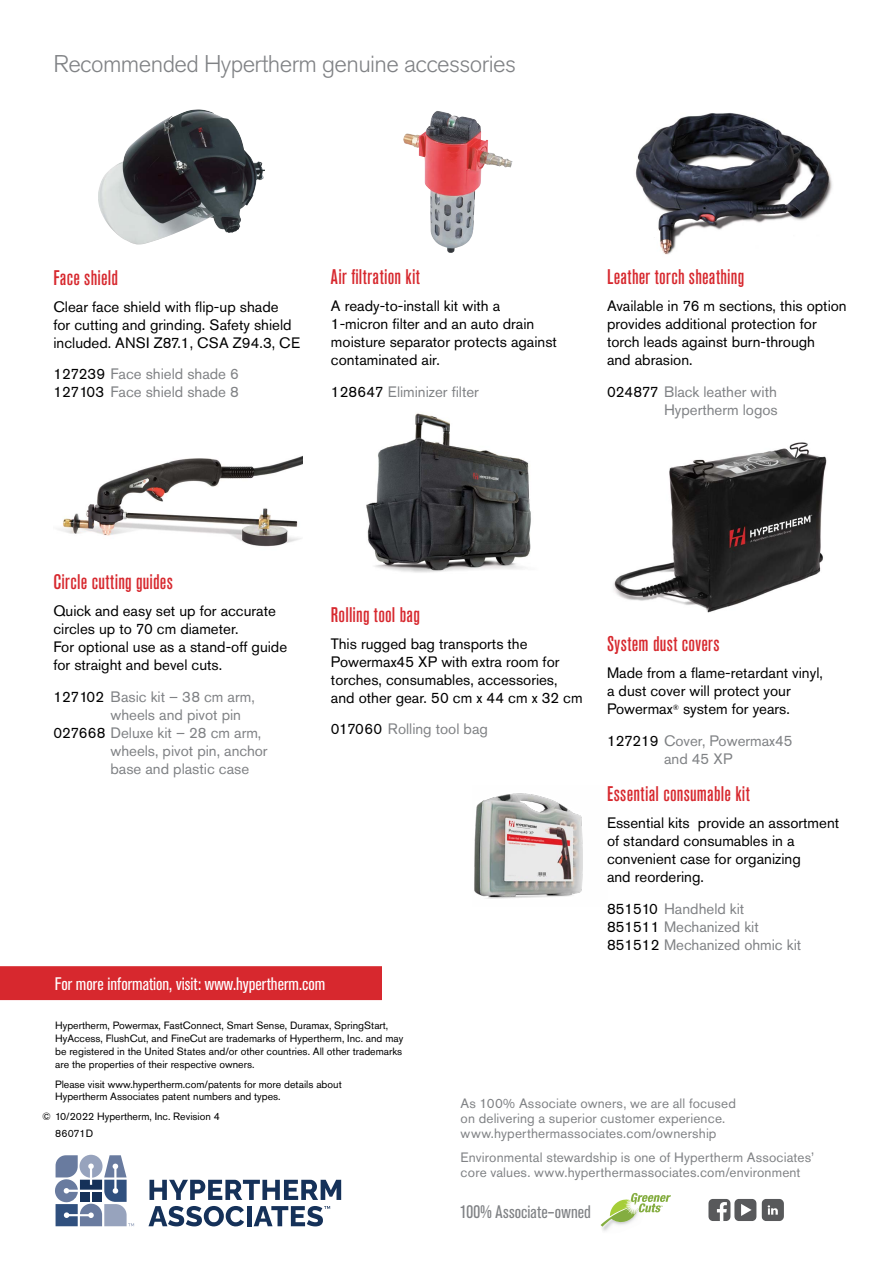
<style>
.page{position:relative;width:893px;height:1263px;background:#fff}
.page>*{position:absolute;margin:0;border:0;box-sizing:border-box;transform-origin:0 0}
.t1{font:300 24px "Akzidenz Grotesk Pro";letter-spacing:-.025em;color:#808285}
.t2{font:500 condensed 21px "Akzidenz Grotesk Pro";letter-spacing:.015em;color:#d7282e}
.t3{font:condensed 18px "Akzidenz Grotesk Pro";color:#fff}
.t4{font:condensed 18px "Akzidenz Grotesk Pro";letter-spacing:.01em;color:#808285}
.t5{font:15px/18px "Akzidenz Grotesk Pro";color:#000}
.t6{font:15px/18px "Akzidenz Grotesk Pro";color:#808285}
.t7{font:13.5px/15px "Akzidenz Grotesk Pro";letter-spacing:.01em;color:#808285}
.t8{font:10.5px/12.8px "Akzidenz Grotesk Pro";color:#000}
.t9{font:3.3px "Akzidenz Grotesk Pro";color:#78a22f}
.s1{color:#000}
</style>
<div class="page">
<svg style="left:708px;top:1199px;width:76px;height:22px"></svg>
<img style="left:600px;top:1224px;width:11px;height:7px">
<svg style="left:601px;top:1193px;width:70px;height:33px"></svg>
<svg style="left:149px;top:1180px;width:192px;height:20px"></svg>
<svg style="left:148px;top:1206px;width:96px;height:20px"></svg>
<hr style="left:247px;top:1206px;width:4px;height:20px;background:#153159">
<svg style="left:254px;top:1206px;width:76px;height:20px"></svg>
<svg style="left:55px;top:1155px;width:79px;height:71px"></svg>
<div style="left:92px;top:1192px;width:10px;height:10px;background:#153159"></div>
<div style="left:80px;top:1192px;width:10px;height:10px;background:#153159"></div>
<div style="left:0;top:966px;width:382px;height:34px;background:#d7282e"></div>
<img style="left:98px;top:109px;width:143px;height:136px">
<img style="left:58px;top:455px;width:245px;height:92px">
<img style="left:403px;top:111px;width:109px;height:142px">
<img style="left:366px;top:413px;width:165px;height:160px">
<img style="left:474px;top:793px;width:109px;height:106px">
<img style="left:635px;top:113px;width:197px;height:142px">
<img style="left:613px;top:442px;width:214px;height:171px">
<h1 class="t1" style="left:53px;top:48px;width:464px">Recommended Hypertherm genuine accessories</h1>
<h2 class="t2" style="left:53px;top:264px;width:66px">Face shield</h2>
<p class="t5" style="left:53px;top:298px;width:248px">Clear face shield with flip-up shade<br>for cutting and grinding. Safety shield included. ANSI Z87.1, CSA Z94.3, CE</p>
<p class="t6" style="left:53px;top:365px;width:187px"><span class="s1">127239</span> Face shield shade 6<br><span class="s1">127103</span> Face shield shade 8</p>
<h2 class="t2" style="left:331px;top:263px;width:90px">Air filtration kit</h2>
<p class="t5" style="left:331px;top:297px;width:227px">A ready-to-install kit with a<br>1-micron filter and an auto drain moisture separator protects against contaminated air.</p>
<p class="t6" style="left:331px;top:382px;width:149px"><span class="s1">128647</span> Eliminizer filter</p>
<h2 class="t2" style="left:607px;top:263px;width:139px">Leather torch sheathing</h2>
<p class="t5" style="left:607px;top:297px;width:241px">Available in 76 m sections, this option provides additional protection for torch leads against burn-through<br>and abrasion.</p>
<p class="t6" style="left:607px;top:382px;width:172px;text-align:right"><span class="s1">024877</span> Black leather with<br>Hypertherm logos</p>
<h2 class="t2" style="left:53px;top:568px;width:121px">Circle cutting guides</h2>
<p class="t5" style="left:53px;top:602px;width:235px">Quick and easy set up for accurate circles up to 70 cm diameter.<br>For optional use as a stand-off guide for straight and bevel cuts.</p>
<p class="t6" style="left:53px;top:688px;width:203px"><span class="s1">127102</span> Basic kit – 38 cm arm,</p>
<p class="t6" style="left:110px;top:706px;width:132px">wheels and pivot pin</p>
<p class="t6" style="left:53px;top:724px;width:209px"><span class="s1">027668</span> Deluxe kit – 28 cm arm,</p>
<p class="t6" style="left:110px;top:742px;width:159px">wheels, pivot pin, anchor</p>
<p class="t6" style="left:110px;top:760px;width:140px">base and plastic case</p>
<h2 class="t2" style="left:331px;top:601px;width:90px">Rolling tool bag</h2>
<p class="t5" style="left:331px;top:634px;width:253px">This rugged bag transports the Powermax45 XP with extra room for torches, consumables, accessories, and other gear. 50 cm x 44 cm x 32 cm</p>
<p class="t6" style="left:331px;top:720px;width:158px"><span class="s1">017060</span> Rolling tool bag</p>
<h2 class="t2" style="left:607px;top:630px;width:114px">System dust covers</h2>
<p class="t5" style="left:607px;top:664px;width:217px">Made from a flame-retardant vinyl, a dust cover will protect your<br>Powermax<sup>®</sup> system for years.</p>
<p class="t6" style="left:607px;top:732px;width:187px;text-align:center"><span class="s1">127219</span> Cover, Powermax45 and 45 XP</p>
<h2 class="t2" style="left:607px;top:780px;width:144px">Essential consumable kit</h2>
<p class="t5" style="left:607px;top:814px;width:234px">Essential kits provide an assortment of standard consumables in a convenient case for organizing<br>and reordering.</p>
<p class="t6" style="left:607px;top:900px;width:196px"><span class="s1">851510</span> Handheld kit<br><span class="s1">851511</span> Mechanized kit<br><span class="s1">851512</span> Mechanized ohmic kit</p>
<p class="t3" style="left:55px;top:972px;width:272px">For more information, visit: www.hypertherm.com</p>
<p class="t8" style="left:55px;top:1019px;width:350px">Hypertherm, Powermax, FastConnect, Smart Sense, Duramax, SpringStart, HyAccess, FlushCut, and FineCut are trademarks of Hypertherm, Inc. and may be registered in the United States and/or other countries. All other trademarks are the properties of their respective owners.</p>
<p class="t8" style="left:55px;top:1077px;width:288px">Please visit www.hypertherm.com/patents for more details about<br>Hypertherm Associates patent numbers and types.</p>
<p class="t8" style="left:55px;top:1108px;width:166px;line-height:16.8px;text-indent:-13px">© 10/2022 Hypertherm, Inc. Revision 4<br>86071D</p>
<p class="t7" style="left:461px;top:1096px;width:277px">As 100% Associate owners, we are all focused on delivering a superior customer experience. www.hyperthermassociates.com/ownership</p>
<p class="t7" style="left:461px;top:1150px;width:355px">Environmental stewardship is one of Hypertherm Associates’ core values. www.hyperthermassociates.com/environment</p>
<p class="t9" style="left:661px;top:1205px;width:4px">™</p>
<p class="t4" style="left:460px;top:1200px;width:132px">100% Associate–owned</p>
</div>
